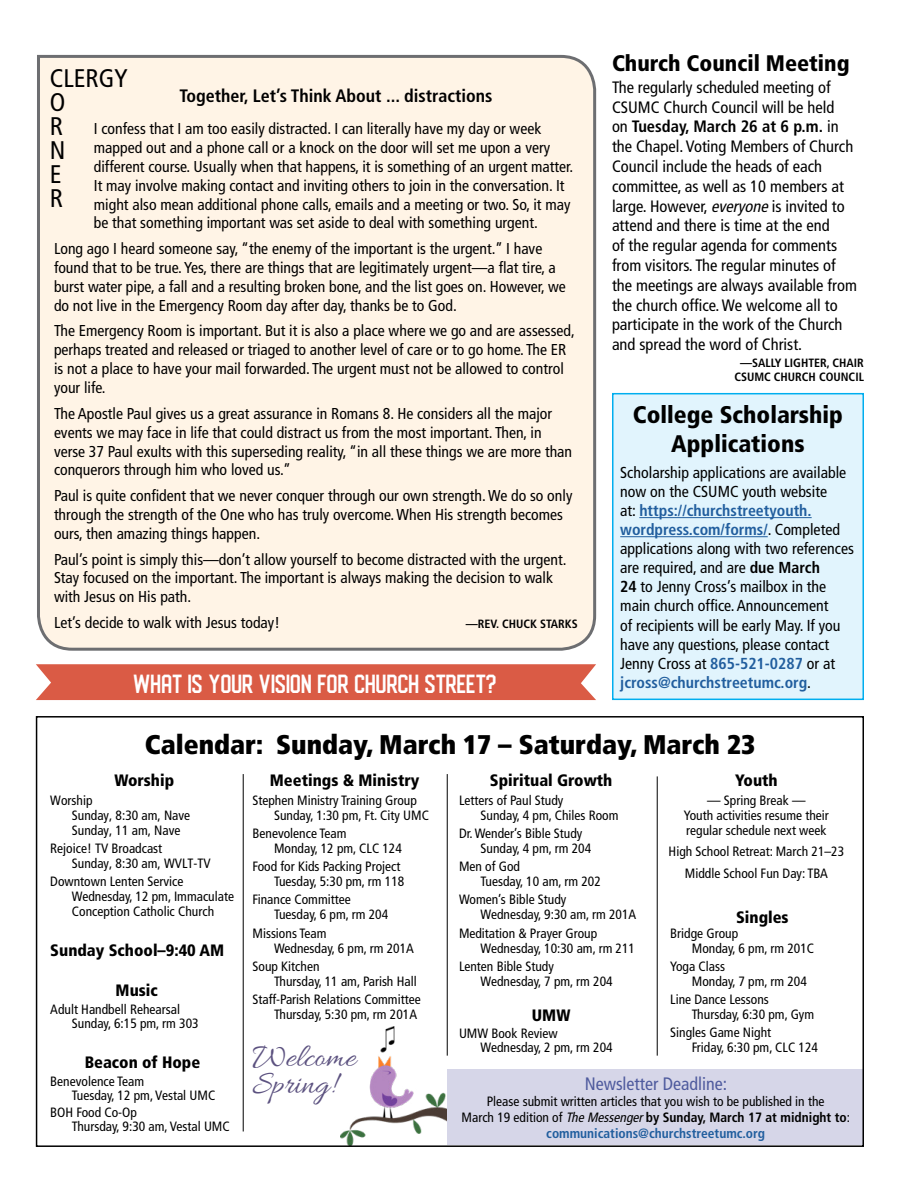
<style>
.page{position:relative;width:918px;height:1188px;background:#fff}
.page>*{position:absolute;margin:0;border:0;box-sizing:border-box;transform-origin:0 0}
.t1{font:33px/27px "Allura";color:#5c5280}
.t2{font:900 condensed 27px "Frutiger LT Std";color:#000}
.t3{font:condensed 25.5px "Frutiger LT Std";color:#000}
.Headline{font:900 condensed 24px/28.8px "Frutiger LT Std";color:#000;text-align:center}
.Headline-2{font:900 condensed 22.5px "Frutiger LT Std";color:#000}
.t4{font:21px "Areno";color:#fff}
.Headline-3{font:700 condensed 18px "Frutiger LT Std";color:#000}
.t5{font:condensed 18px "Frutiger LT Std";color:#4f5b9e}
.Reg_Paragraph{font:condensed 16.5px/19.8px "Frutiger LT Std";color:#000}
.t6{font:900 condensed 16.5px "Frutiger LT Std";color:#000}
.Reg_Paragraph-2{font:condensed 15.9px/19px "Frutiger LT Std";color:#000}
.Reg_Paragraph-3{font:700 condensed 15.9px "Frutiger LT Std";color:#215e9e}
.Reg_Paragraph-4{font:condensed 15.75px/18.9px "Frutiger LT Std";color:#000}
.t7{font:condensed 13.5px/15px "Frutiger LT Std";color:#000}
.Author{font:700 condensed 12px "Frutiger LT Std";color:#000}
.Reg_Paragraph-5{font:700 condensed 12px "Frutiger LT Std";color:#000}
.s1{font-weight:700}
.s2{font-style:italic}
.s3{font-weight:700;color:#215e9e}
.s4{font-weight:400;color:#000}
</style>
<div class="page">
<img style="left:340px;top:1026px;width:108px;height:118px">
<div style="left:447px;top:1070px;width:417px;height:75px;background:#d6d6e8"></div>
<div style="left:36px;top:716px;width:828px;height:431px;border:2px solid #000"></div>
<hr style="left:447px;top:774px;width:1px;height:282px;background:#000">
<hr style="left:657px;top:776px;width:1px;height:280px;background:#000">
<hr style="left:243px;top:774px;width:1px;height:357px;background:#000">
<div style="left:37px;top:54px;width:560px;height:597px;background:#fff4e6"></div>
<div style="left:613px;top:394px;width:250px;height:305px;background:#e1f4fd"></div>
<hr style="left:639px;top:517px;width:173px;height:1px;background:#215e9e">
<hr style="left:620px;top:536px;width:148px;height:1px;background:#215e9e">
<div style="left:612px;top:393px;width:252px;height:307px;border:2px solid #00aeef"></div>
<div style="left:36px;top:664px;width:560px;height:36px;background:#da5b45"></div>
<p class="t3" style="left:50px;top:64px;width:79px">CLERGY</p>
<p class="t3" style="left:50px;top:88px;width:17px">O</p>
<p class="t3" style="left:50px;top:112px;width:15px">R</p>
<p class="t3" style="left:50px;top:136px;width:17px">N</p>
<p class="t3" style="left:50px;top:160px;width:13px">E</p>
<p class="t3" style="left:50px;top:184px;width:15px">R</p>
<p class="Headline-3" style="left:179px;top:85px;width:315px">Together, Let’s Think About ... distractions</p>
<p class="Reg_Paragraph-4" style="left:94px;top:119px;width:481px">I confess that I am too easily distracted. I can literally have my day or week mapped out and a phone call or a knock on the door will set me upon a very different course. Usually when that happens, it is something of an urgent matter.<br>It may involve making contact and inviting others to join in the conversation. It might also mean additional phone calls, emails and a meeting or two. So, it may be that something important was set aside to deal with something urgent.</p>
<p class="Reg_Paragraph-4" style="left:54px;top:239px;width:513px">Long ago I heard someone say, “the enemy of the important is the urgent.” I have found that to be true. Yes, there are things that are legitimately urgent—a flat tire, a burst water pipe, a fall and a resulting broken bone, and the list goes on. However, we do not live in the Emergency Room day after day, thanks be to God.</p>
<p class="Reg_Paragraph-4" style="left:54px;top:322px;width:522px">The Emergency Room is important. But it is also a place where we go and are assessed, perhaps treated and released or triaged to another level of care or to go home. The ER is not a place to have your mail forwarded. The urgent must not be allowed to control your life.</p>
<p class="Reg_Paragraph-4" style="left:54px;top:404px;width:520px">The Apostle Paul gives us a great assurance in Romans 8. He considers all the major events we may face in life that could distract us from the most important. Then, in verse 37 Paul exults with this superseding reality, “in all these things we are more than conquerors through him who loved us.”</p>
<p class="Reg_Paragraph-4" style="left:54px;top:486px;width:520px">Paul is quite confident that we never conquer through our own strength. We do so only through the strength of the One who has truly overcome. When His strength becomes ours, then amazing things happen.</p>
<p class="Reg_Paragraph-4" style="left:54px;top:550px;width:514px">Paul’s point is simply this—don’t allow yourself to become distracted with the urgent.<br>Stay focused on the important. The important is always making the decision to walk with Jesus on His path.</p>
<p class="Reg_Paragraph-4" style="left:54px;top:613px;width:227px">Let’s decide to walk with Jesus today!</p>
<p class="Reg_Paragraph-5" style="left:466px;top:617px;width:114px">—REV. CHUCK STARKS</p>
<p class="Headline-2" style="left:612px;top:50px;width:239px">Church Council Meeting</p>
<p class="Reg_Paragraph" style="left:612px;top:77px;width:246px">The regularly scheduled meeting of CSUMC Church Council will be held<br>on <span class="s1">Tuesday, March 26 at 6 p.m.</span> in the Chapel. Voting Members of Church Council include the heads of each committee, as well as 10 members at large. However, <span class="s2">everyone</span>is invited to attend and there is time at the end<br>of the regular agenda for comments from visitors. The regular minutes of the meetings are always available from the church office. We welcome all to participate in the work of the Church and spread the word of Christ.</p>
<p class="Author" style="left:740px;top:355px;width:125px">—SALLY LIGHTER, CHAIR</p>
<p class="Author" style="left:734px;top:370px;width:131px">CSUMC CHURCH COUNCIL</p>
<p class="Headline" style="left:633px;top:400px;width:212px">College Scholarship<br>Applications</p>
<p class="Reg_Paragraph-2" style="left:620px;top:463px;width:235px">Scholarship applications are available now on the CSUMC youth website<br>at: <span class="s3">https://churchstreetyouth. wordpress.com/forms/</span>. Completed applications along with two references are required, and are <span class="s1">due March<br>24</span> to Jenny Cross’s mailbox in the main church office. Announcement<br>of recipients will be early May. If you have any questions, please contact Jenny Cross at <span class="s3">865-521-0287</span> or at</p>
<p class="t4" style="left:134px;top:676px;width:365px">WHAT IS YOUR VISION FOR CHURCH STREET?</p>
<p class="Reg_Paragraph-3" style="left:620px;top:673px;width:192px">jcross@churchstreetumc.org<span class="s4">.</span></p>
<p class="t2" style="left:145px;top:728px;width:612px">Calendar: Sunday, March 17 – Saturday, March 23</p>
<p class="t6" style="left:270px;top:771px;width:151px">Meetings &amp; Ministry</p>
<p class="t7" style="left:274px;top:793px;width:156px;text-indent:-22px">Stephen Ministry Training Group<br>Sunday, 1:30 pm, Ft. City UMC</p>
<p class="t7" style="left:274px;top:826px;width:129px;text-indent:-22px">Benevolence Team<br>Monday, 12 pm, CLC 124</p>
<p class="t7" style="left:253px;top:859px;width:153px;text-align:right">Food for Kids Packing Project<br>Tuesday, 5:30 pm, rm 118</p>
<p class="t7" style="left:274px;top:892px;width:116px;text-indent:-22px">Finance Committee<br>Tuesday, 6 pm, rm 204</p>
<p class="t7" style="left:274px;top:926px;width:141px;text-indent:-22px">Missions Team<br>Wednesday, 6 pm, rm 201A</p>
<p class="t7" style="left:274px;top:959px;width:144px;text-indent:-22px">Soup Kitchen<br>Thursday, 11 am, Parish Hall</p>
<p class="t7" style="left:253px;top:992px;width:170px;text-align:right">Staff-Parish Relations Committee<br>Thursday, 5:30 pm, rm 201A</p>
<p class="t6" style="left:115px;top:771px;width:61px">Worship</p>
<p class="t7" style="left:72px;top:793px;width:120px;text-indent:-22px">Worship<br>Sunday, 8:30 am, Nave<br>Sunday, 11 am, Nave</p>
<p class="t7" style="left:72px;top:841px;width:140px;text-indent:-22px">Rejoice! TV Broadcast<br>Sunday, 8:30 am, WVLT-TV</p>
<p class="t7" style="left:72px;top:874px;width:164px;text-indent:-22px">Downtown Lenten Service<br>Wednesday, 12 pm, Immaculate<br>Conception Catholic Church</p>
<p class="t6" style="left:50px;top:941px;width:175px">Sunday School–9:40 AM</p>
<p class="t6" style="left:490px;top:771px;width:124px">Spiritual Growth</p>
<p class="t7" style="left:481px;top:793px;width:139px;text-indent:-22px">Letters of Paul Study<br>Sunday, 4 pm, Chiles Room</p>
<p class="t7" style="left:481px;top:826px;width:112px;text-indent:-22px">Dr. Wender’s Bible Study<br>Sunday, 4 pm, rm 204</p>
<p class="t7" style="left:481px;top:859px;width:122px;text-indent:-22px">Men of God<br>Tuesday, 10 am, rm 202</p>
<p class="t7" style="left:481px;top:892px;width:157px;text-indent:-22px">Women’s Bible Study<br>Wednesday, 9:30 am, rm 201A</p>
<p class="t7" style="left:481px;top:926px;width:156px;text-indent:-22px">Meditation &amp; Prayer Group<br>Wednesday, 10:30 am, rm 211</p>
<p class="t7" style="left:481px;top:959px;width:134px;text-indent:-22px">Lenten Bible Study<br>Wednesday, 7 pm, rm 204</p>
<p class="t6" style="left:735px;top:771px;width:44px">Youth</p>
<p class="t7" style="left:684px;top:793px;width:147px;text-align:center">— Spring Break —<br>Youth activities resume their regular schedule next week</p>
<p class="t7" style="left:669px;top:844px;width:177px">High School Retreat: March 21–23</p>
<p class="t7" style="left:685px;top:866px;width:144px">Middle School Fun Day: TBA</p>
<p class="t6" style="left:736px;top:907px;width:54px">Singles</p>
<p class="t7" style="left:692px;top:926px;width:124px;text-indent:-22px">Bridge Group<br>Monday, 6 pm, rm 201C</p>
<p class="t7" style="left:692px;top:959px;width:117px;text-indent:-22px">Yoga Class<br>Monday, 7 pm, rm 204</p>
<p class="t7" style="left:692px;top:992px;width:124px;text-indent:-22px">Line Dance Lessons<br>Thursday, 6:30 pm, Gym</p>
<p class="t7" style="left:692px;top:1025px;width:128px;text-indent:-22px">Singles Game Night<br>Friday, 6:30 pm, CLC 124</p>
<p class="t6" style="left:116px;top:981px;width:44px">Music</p>
<p class="t7" style="left:72px;top:1002px;width:128px;line-height:14.2px;text-indent:-22px">Adult Handbell Rehearsal<br>Sunday, 6:15 pm, rm 303</p>
<p class="t6" style="left:532px;top:1005px;width:40px">UMW</p>
<p class="t7" style="left:481px;top:1026px;width:134px;line-height:14.2px;text-indent:-22px">UMW Book Review<br>Wednesday, 2 pm, rm 204</p>
<p class="t1" style="left:253px;top:1046px;width:105px">Welcome<br>Spring!</p>
<p class="t6" style="left:85px;top:1052px;width:117px">Beacon of Hope</p>
<p class="t7" style="left:72px;top:1074px;width:145px;line-height:14.2px;text-indent:-22px">Benevolence Team<br>Tuesday, 12 pm, Vestal UMC</p>
<p class="t7" style="left:72px;top:1106px;width:159px;line-height:14.2px;text-indent:-22px">BOH Food Co-Op<br>Thursday, 9:30 am, Vestal UMC</p>
<p class="t5" style="left:585px;top:1073px;width:144px">Newsletter Deadline:</p>
<p class="t7" style="left:462px;top:1093px;width:390px;line-height:16.2px;text-align:center">Please submit written articles that you wish to be published in the<br>March 19 edition of <span class="s2">TheMessenger</span><span class="s1">by Sunday, March 17 at midnight to</span>: <span class="s3">communications@churchstreetumc.org</span></p>
</div>
